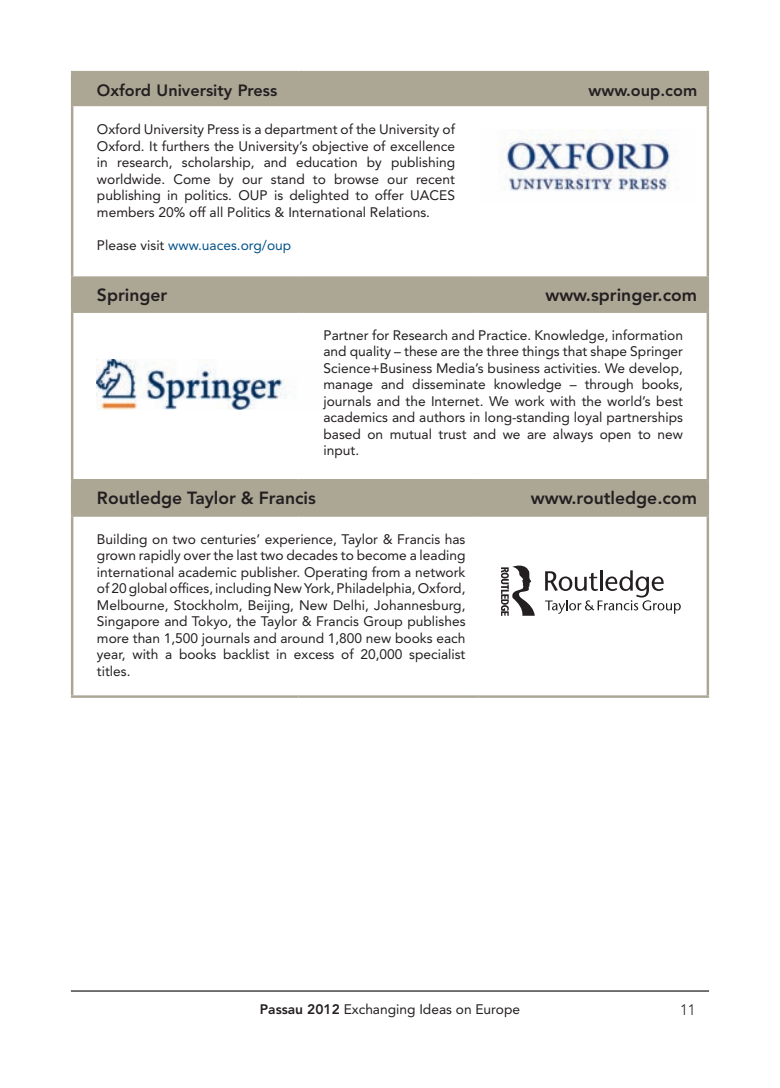
<style>
.page{position:relative;width:780px;height:1088px;background:#fff}
.page>*{position:absolute;margin:0;border:0;box-sizing:border-box;transform-origin:0 0}
.t1{font:800 17.5px "Avenir LT Std";color:#231f20}
.t2{font:800 16.25px "Avenir LT Std";color:#231f20}
.t3{font:300 15px "Avenir LT Std";color:#231f20}
.t4{font:13.75px/16.5px "Avenir LT Std";color:#231f20;text-align:justify}
.t5{font:13.75px "Avenir LT Std";color:#005289}
.s1{color:#231f20}
.s2{font-weight:800}
</style>
<div class="page">
<hr style="left:71px;top:990px;width:638px;height:1px;background:#231f20">
<svg style="left:73px;top:73px;width:633px;height:441px"></svg>
<hr style="left:71px;top:71px;width:228px;height:2px;background:#aca695">
<hr style="left:71px;top:73px;width:2px;height:33px;background:#aca695">
<hr style="left:299px;top:71px;width:177px;height:2px;background:#aca695">
<hr style="left:480px;top:71px;width:229px;height:2px;background:#aca695">
<hr style="left:706px;top:73px;width:3px;height:33px;background:#aca695">
<hr style="left:71px;top:106px;width:2px;height:170px;background:#aca695">
<hr style="left:706px;top:106px;width:3px;height:170px;background:#aca695">
<hr style="left:71px;top:313px;width:2px;height:166px;background:#aca695">
<hr style="left:706px;top:313px;width:3px;height:166px;background:#aca695">
<hr style="left:71px;top:517px;width:2px;height:178px;background:#aca695">
<hr style="left:706px;top:517px;width:3px;height:178px;background:#aca695">
<hr style="left:71px;top:695px;width:228px;height:3px;background:#aca695">
<hr style="left:299px;top:695px;width:177px;height:3px;background:#aca695">
<svg style="left:476px;top:695px;width:4px;height:3px"></svg>
<hr style="left:480px;top:695px;width:229px;height:3px;background:#aca695">
<hr style="left:71px;top:479px;width:228px;height:2px;background:#aca695">
<hr style="left:71px;top:481px;width:2px;height:33px;background:#aca695">
<hr style="left:299px;top:479px;width:177px;height:2px;background:#aca695">
<hr style="left:480px;top:479px;width:229px;height:2px;background:#aca695">
<hr style="left:706px;top:481px;width:3px;height:33px;background:#aca695">
<hr style="left:71px;top:514px;width:228px;height:3px;background:#aca695">
<hr style="left:299px;top:514px;width:177px;height:3px;background:#aca695">
<svg style="left:476px;top:514px;width:4px;height:3px"></svg>
<hr style="left:480px;top:514px;width:229px;height:3px;background:#aca695">
<hr style="left:71px;top:276px;width:228px;height:3px;background:#aca695">
<hr style="left:71px;top:279px;width:2px;height:31px;background:#aca695">
<hr style="left:299px;top:276px;width:177px;height:3px;background:#aca695">
<svg style="left:476px;top:276px;width:4px;height:3px"></svg>
<hr style="left:480px;top:276px;width:229px;height:3px;background:#aca695">
<hr style="left:706px;top:279px;width:3px;height:31px;background:#aca695">
<hr style="left:71px;top:310px;width:228px;height:3px;background:#aca695">
<hr style="left:299px;top:310px;width:177px;height:3px;background:#aca695">
<svg style="left:476px;top:310px;width:4px;height:3px"></svg>
<hr style="left:480px;top:310px;width:229px;height:3px;background:#aca695">
<img style="left:480px;top:130px;width:216px;height:72px">
<img style="left:97px;top:359px;width:266px;height:50px">
<svg style="left:545px;top:570px;width:135px;height:44px"></svg>
<svg style="left:501px;top:565px;width:33px;height:51px"></svg>
<p class="t2" style="left:97px;top:81px;width:182px">Oxford University Press</p>
<p class="t2" style="left:588px;top:81px;width:110px">www.oup.com</p>
<p class="t4" style="left:97px;top:121px;width:359px">Oxford University Press is a department of the University of Oxford. It furthers the University’s objective of excellence in research, scholarship, and education by publishing worldwide. Come by our stand to browse our recent publishing in politics. OUP is delighted to offer UACES members 20% off all Politics &amp; International Relations.</p>
<p class="t5" style="left:97px;top:237px;width:196px"><span class="s1">Please visit</span> www.uaces.org/oup</p>
<p class="t1" style="left:97px;top:285px;width:72px">Springer</p>
<p class="t1" style="left:545px;top:285px;width:153px">www.springer.com</p>
<p class="t4" style="left:323px;top:327px;width:361px">Partner for Research and Practice. Knowledge, information and quality – these are the three things that shape Springer Science+Business Media’s business activities. We develop, manage and disseminate knowledge – through books, journals and the Internet. We work with the world’s best academics and authors in long-standing loyal partnerships based on mutual trust and we are always open to new input.</p>
<p class="t1" style="left:97px;top:488px;width:220px">Routledge Taylor &amp; Francis</p>
<p class="t1" style="left:531px;top:488px;width:167px">www.routledge.com</p>
<p class="t4" style="left:97px;top:531px;width:370px">Building on two centuries’ experience, Taylor &amp; Francis has grown rapidly over the last two decades to become a leading international academic publisher. Operating from a network of 20 global offices, including New York, Philadelphia, Oxford, Melbourne, Stockholm, Beijing, New Delhi, Johannesburg, Singapore and Tokyo, the Taylor &amp; Francis Group publishes more than 1,500 journals and around 1,800 new books each year, with a books backlist in excess of 20,000 specialist titles.</p>
<p class="t4" style="left:260px;top:1000px;width:262px"><span class="s2">Passau 2012</span> Exchanging Ideas on Europe</p>
<p class="t3" style="left:680px;top:1001px;width:17px">11</p>
</div>
